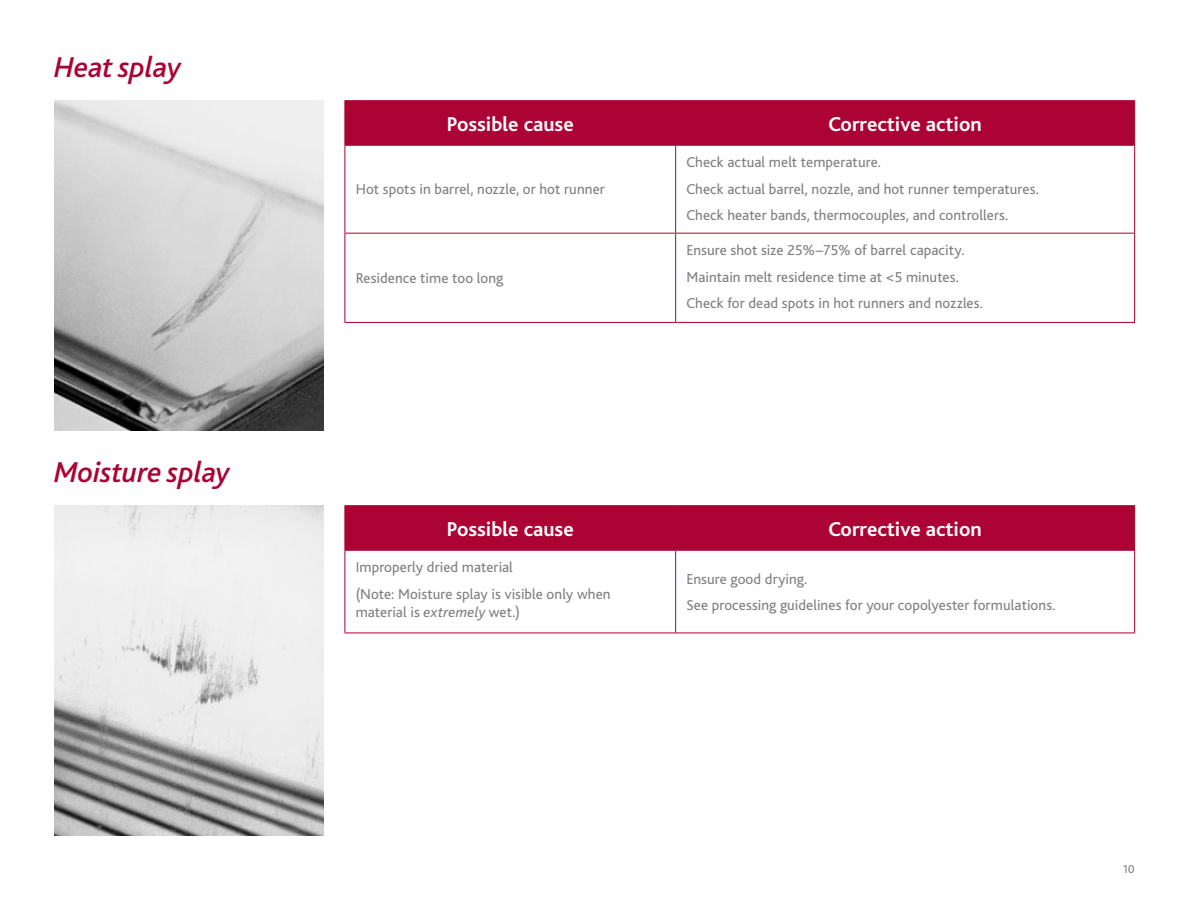
<style>
.page{position:relative;width:1188px;height:918px;background:#fff}
.page>*{position:absolute;margin:0;border:0;box-sizing:border-box;transform-origin:0 0}
.Body_copy{font:italic 500 30px "Bliss";letter-spacing:-.005em;color:#ab0333}
.t1{font:700 21px "Bliss";color:#fff}
.Body_copy-2{font:15px/18px "Bliss";letter-spacing:.005em;color:#808083}
.Body_copy-3{font:12px "Bliss";color:#808083}
.s1{font-style:italic}
</style>
<div class="page">
<div style="left:346px;top:101px;width:788px;height:44px;background:#ab0333"></div>
<hr style="left:345px;top:100px;width:331px;height:1px;background:#ab0333">
<hr style="left:345px;top:101px;width:1px;height:44px;background:#ab0333">
<hr style="left:676px;top:100px;width:459px;height:1px;background:#ab0333">
<hr style="left:675px;top:101px;width:1px;height:44px;background:#ab0333">
<hr style="left:1134px;top:101px;width:1px;height:44px;background:#ab0333">
<hr style="left:345px;top:145px;width:331px;height:1px;background:#ab0333">
<hr style="left:345px;top:146px;width:1px;height:87px;background:#ab0333">
<hr style="left:676px;top:145px;width:459px;height:1px;background:#ab0333">
<hr style="left:675px;top:146px;width:1px;height:87px;background:#ab0333">
<hr style="left:1134px;top:146px;width:1px;height:87px;background:#ab0333">
<hr style="left:345px;top:233px;width:331px;height:1px;background:#ab0333">
<hr style="left:345px;top:234px;width:1px;height:88px;background:#ab0333">
<hr style="left:676px;top:233px;width:459px;height:1px;background:#ab0333">
<hr style="left:675px;top:234px;width:1px;height:88px;background:#ab0333">
<hr style="left:1134px;top:234px;width:1px;height:88px;background:#ab0333">
<hr style="left:345px;top:322px;width:331px;height:1px;background:#ab0333">
<hr style="left:676px;top:322px;width:459px;height:1px;background:#ab0333">
<img style="left:54px;top:101px;width:270px;height:330px">
<div style="left:346px;top:506px;width:788px;height:44px;background:#ab0333"></div>
<hr style="left:345px;top:505px;width:331px;height:1px;background:#ab0333">
<hr style="left:345px;top:506px;width:1px;height:44px;background:#ab0333">
<hr style="left:676px;top:505px;width:459px;height:1px;background:#ab0333">
<hr style="left:675px;top:506px;width:1px;height:44px;background:#ab0333">
<hr style="left:1134px;top:506px;width:1px;height:44px;background:#ab0333">
<hr style="left:345px;top:550px;width:331px;height:1px;background:#ab0333">
<hr style="left:345px;top:551px;width:1px;height:82px;background:#ab0333">
<hr style="left:676px;top:550px;width:459px;height:1px;background:#ab0333">
<hr style="left:675px;top:551px;width:1px;height:82px;background:#ab0333">
<hr style="left:1134px;top:551px;width:1px;height:82px;background:#ab0333">
<hr style="left:345px;top:633px;width:331px;height:1px;background:#ab0333">
<hr style="left:676px;top:633px;width:459px;height:1px;background:#ab0333">
<img style="left:54px;top:506px;width:270px;height:330px">
<p class="Body_copy" style="left:54px;top:52px;width:129px">Heat splay</p>
<p class="Body_copy" style="left:54px;top:457px;width:177px">Moisture splay</p>
<p class="t1" style="left:447px;top:113px;width:129px">Possible cause</p>
<p class="t1" style="left:828px;top:113px;width:155px">Corrective action</p>
<p class="Body_copy-2" style="left:356px;top:181px;width:251px">Hot spots in barrel, nozzle, or hot runner</p>
<p class="Body_copy-2" style="left:356px;top:269px;width:149px">Residence time too long</p>
<p class="Body_copy-2" style="left:686px;top:154px;width:195px">Check actual melt temperature.</p>
<p class="Body_copy-2" style="left:686px;top:180px;width:353px">Check actual barrel, nozzle, and hot runner temperatures.</p>
<p class="Body_copy-2" style="left:686px;top:206px;width:322px">Check heater bands, thermocouples, and controllers.</p>
<p class="Body_copy-2" style="left:686px;top:242px;width:278px">Ensure shot size 25%–75% of barrel capacity.</p>
<p class="Body_copy-2" style="left:686px;top:268px;width:273px">Maintain melt residence time at &lt;5 minutes.</p>
<p class="Body_copy-2" style="left:686px;top:294px;width:297px">Check for dead spots in hot runners and nozzles.</p>
<p class="t1" style="left:447px;top:518px;width:129px">Possible cause</p>
<p class="t1" style="left:828px;top:518px;width:155px">Corrective action</p>
<p class="Body_copy-2" style="left:356px;top:559px;width:159px">Improperly dried material</p>
<p class="Body_copy-2" style="left:356px;top:585px;width:256px">(Note: Moisture splay is visible only when material is <span class="s1">extremely</span> wet.)</p>
<p class="Body_copy-2" style="left:686px;top:571px;width:121px">Ensure good drying.</p>
<p class="Body_copy-2" style="left:686px;top:597px;width:369px">See processing guidelines for your copolyester formulations.</p>
<p class="Body_copy-3" style="left:1122px;top:862px;width:14px">10</p>
</div>
